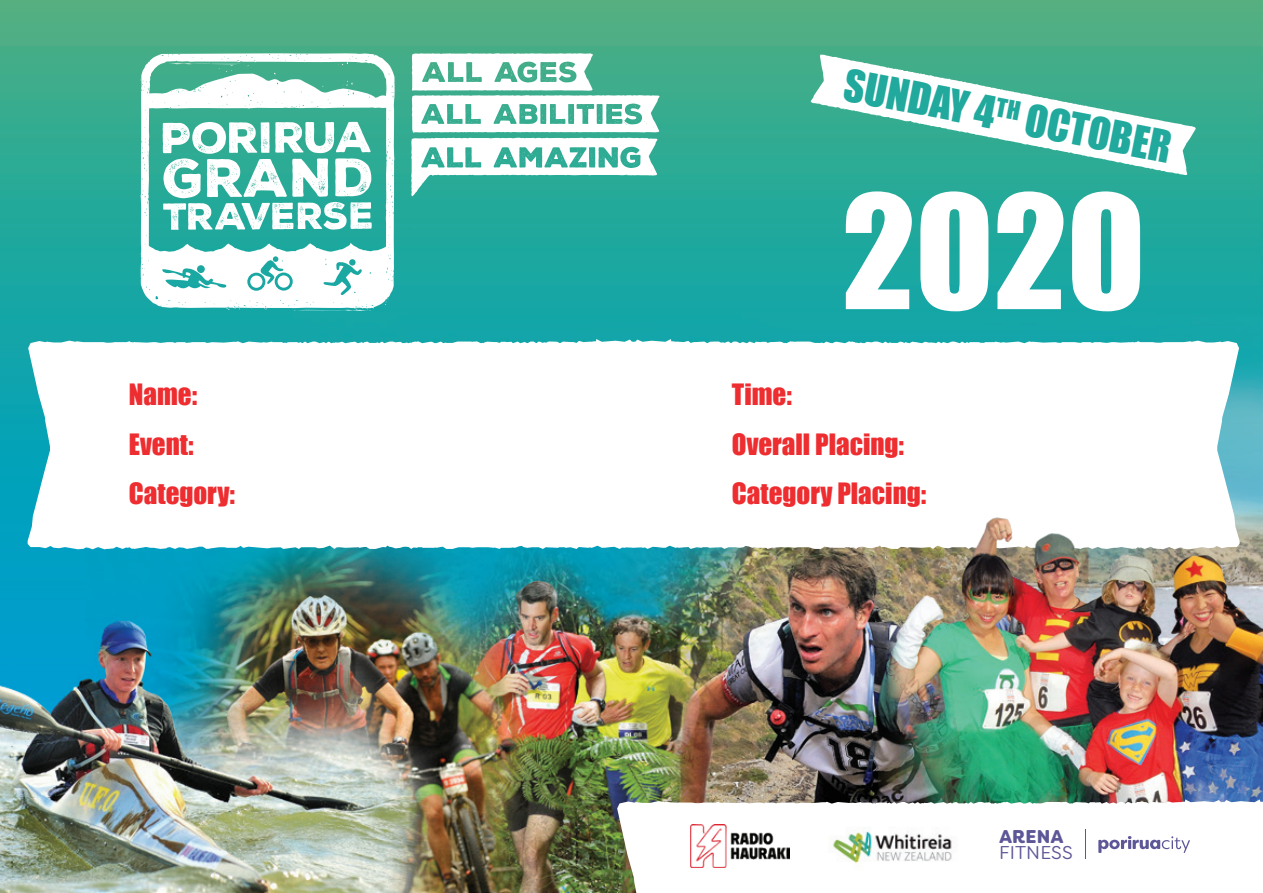
<style>
.page{position:relative;width:1263px;height:893px;background:#fff}
.page>*{position:absolute;margin:0;border:0;box-sizing:border-box;transform-origin:0 0}
.t1{font:40.8px "Impact";color:#20a99c}
.t2{font:27px "Impact";color:#ee2d30}
.t3{font:18.45px "Filson Soft";letter-spacing:.005em;color:#5d5797}
.t4{font:900 18.45px "Filson Soft";letter-spacing:.005em;color:#5d5797}
</style>
<div class="page">
<img style="left:0;top:0;width:1263px;height:893px">
<svg style="left:810px;top:54px;width:386px;height:121px"></svg>
<svg style="left:415px;top:53px;width:244px;height:143px"></svg>
<svg style="left:140px;top:53px;width:275px;height:258px"></svg>
<svg style="left:28px;top:339px;width:1211px;height:210px"></svg>
<img style="left:878px;top:518px;width:385px;height:281px">
<svg style="left:846px;top:191px;width:294px;height:120px"></svg>
<svg style="left:617px;top:799px;width:646px;height:94px"></svg>
<svg style="left:1098px;top:836px;width:92px;height:17px"></svg>
<svg style="left:1085px;top:830px;width:1px;height:29px"></svg>
<img style="left:691px;top:824px;width:98px;height:44px">
<img style="left:828px;top:819px;width:132px;height:54px">
<h1 class="t1" style="left:851px;top:53px;width:334px;rotate:11deg">SUNDAY 4<sup>TH</sup> OCTOBER</h1>
<p class="t2" style="left:129px;top:374px;width:70px">Name:</p>
<p class="t2" style="left:732px;top:374px;width:61px">Time:</p>
<p class="t2" style="left:129px;top:423px;width:66px">Event:</p>
<p class="t2" style="left:732px;top:423px;width:174px">Overall Placing:</p>
<p class="t2" style="left:129px;top:473px;width:108px">Category:</p>
<p class="t2" style="left:732px;top:473px;width:196px">Category Placing:</p>
<p class="t4" style="left:999px;top:825px;width:66px">ARENA</p>
<p class="t3" style="left:999px;top:841px;width:75px">FITNESS</p>
</div>
